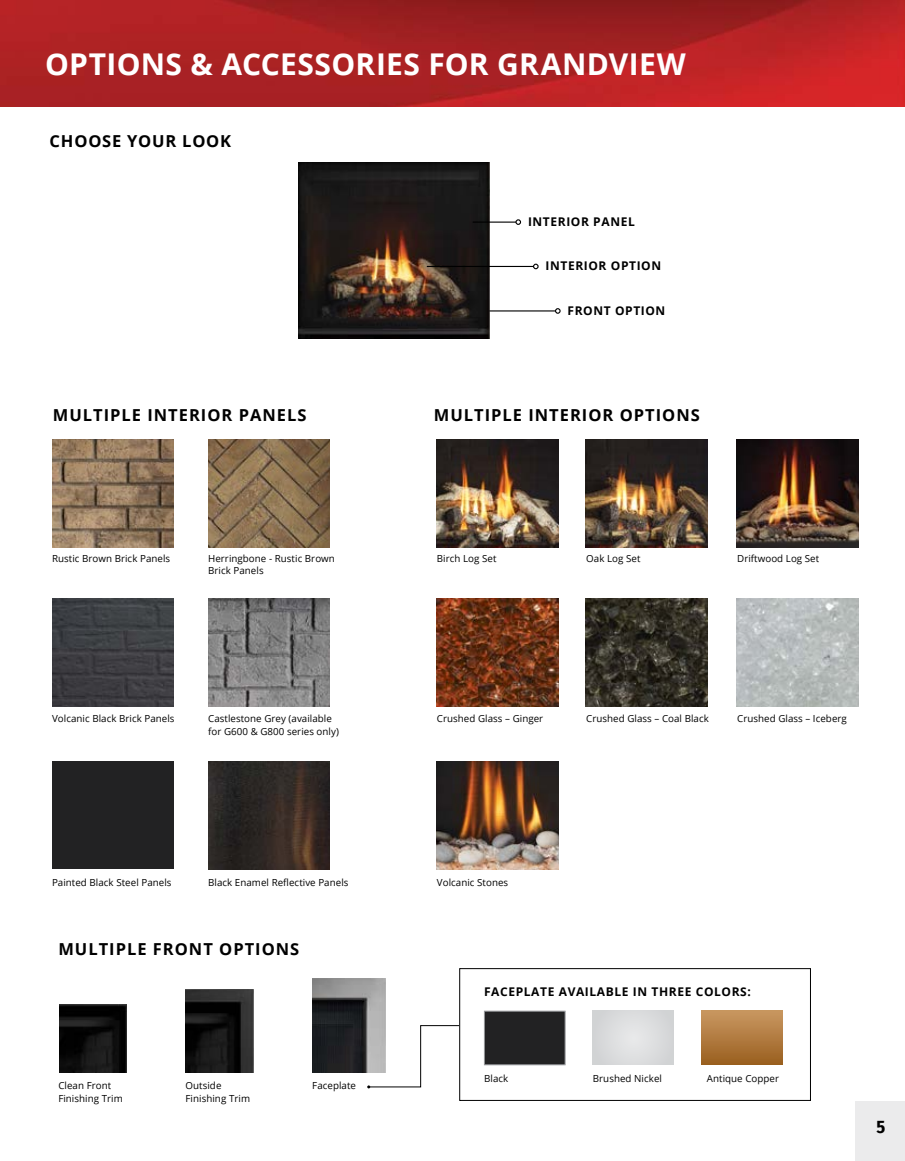
<style>
.page{position:relative;width:905px;height:1161px;background:#fff}
.page>*{position:absolute;margin:0;border:0;box-sizing:border-box;transform-origin:0 0}
.t1{font:700 30px "Open Sans";letter-spacing:.005em;color:#fff}
.t2{font:700 18px "Fira Sans Condensed";color:#000}
.t3{font:700 16.5px "Open Sans";letter-spacing:.06em;color:#000}
.t4{font:700 12px "Open Sans";letter-spacing:.05em;color:#000}
.t5{font:9.75px/13.5px "Open Sans";letter-spacing:.005em;color:#000}
</style>
<div class="page">
<div style="left:855px;top:1102px;width:49px;height:59px;background:#ebebec"></div>
<img style="left:1px;top:0;width:903px;height:107px">
<hr style="left:0;top:683px;width:1px;height:38px;background:#ebebec">
<svg style="left:0;top:0;width:1px;height:107px"></svg>
<img style="left:298px;top:163px;width:191px;height:175px">
<hr style="left:472px;top:222px;width:44px;height:1px;background:#000">
<svg style="left:515px;top:219px;width:6px;height:6px"></svg>
<hr style="left:427px;top:266px;width:106px;height:1px;background:#000">
<svg style="left:533px;top:264px;width:5px;height:5px"></svg>
<hr style="left:489px;top:310px;width:66px;height:2px;background:#000">
<svg style="left:555px;top:308px;width:5px;height:6px"></svg>
<img style="left:52px;top:440px;width:121px;height:108px">
<img style="left:208px;top:598px;width:122px;height:108px">
<img style="left:208px;top:440px;width:122px;height:108px">
<img style="left:52px;top:598px;width:121px;height:108px">
<img style="left:208px;top:761px;width:122px;height:108px">
<div style="left:52px;top:761px;width:121px;height:108px;background:#222223"></div>
<img style="left:437px;top:598px;width:121px;height:108px">
<img style="left:736px;top:598px;width:122px;height:108px">
<div style="left:484px;top:1011px;width:81px;height:54px;background:#222223;border:1px solid #939598"></div>
<div style="left:593px;top:1011px;width:81px;height:54px;background:#dbdcdd"></div>
<div style="left:701px;top:1011px;width:81px;height:54px;background:linear-gradient(to bottom,#c99761,#9a6020)"></div>
<img style="left:312px;top:978px;width:73px;height:94px">
<img style="left:185px;top:989px;width:68px;height:83px">
<img style="left:59px;top:1005px;width:68px;height:67px">
<svg style="left:367px;top:1025px;width:92px;height:63px"></svg>
<div style="left:459px;top:968px;width:351px;height:133px;border:1px solid #000"></div>
<img style="left:437px;top:440px;width:121px;height:108px">
<img style="left:585px;top:440px;width:122px;height:108px">
<img style="left:736px;top:440px;width:122px;height:108px">
<img style="left:437px;top:761px;width:121px;height:108px">
<img style="left:585px;top:598px;width:122px;height:108px">
<h1 class="t1" style="left:45px;top:43px;width:642px">OPTIONS &amp; ACCESSORIES FOR GRANDVIEW</h1>
<h3 class="t3" style="left:50px;top:129px;width:183px">CHOOSE YOUR LOOK</h3>
<p class="t4" style="left:528px;top:213px;width:108px">INTERIOR PANEL</p>
<p class="t4" style="left:545px;top:257px;width:117px">INTERIOR OPTION</p>
<p class="t4" style="left:567px;top:302px;width:99px">FRONT OPTION</p>
<h3 class="t3" style="left:53px;top:403px;width:255px">MULTIPLE INTERIOR PANELS</h3>
<h3 class="t3" style="left:434px;top:403px;width:267px">MULTIPLE INTERIOR OPTIONS</h3>
<p class="t5" style="left:52px;top:551px;width:120px">Rustic Brown Brick Panels</p>
<p class="t5" style="left:208px;top:552px;width:128px;line-height:12px">Herringbone - Rustic Brown<br>Brick Panels</p>
<p class="t5" style="left:437px;top:551px;width:61px">Birch Log Set</p>
<p class="t5" style="left:586px;top:551px;width:56px">Oak Log Set</p>
<p class="t5" style="left:737px;top:551px;width:84px">Driftwood Log Set</p>
<p class="t5" style="left:52px;top:711px;width:124px">Volcanic Black Brick Panels</p>
<p class="t5" style="left:208px;top:711px;width:132px">Castlestone Grey (available for G600 &amp; G800 series only)</p>
<p class="t5" style="left:437px;top:711px;width:108px">Crushed Glass – Ginger</p>
<p class="t5" style="left:586px;top:711px;width:124px">Crushed Glass – Coal Black</p>
<p class="t5" style="left:737px;top:711px;width:111px">Crushed Glass – Iceberg</p>
<p class="t5" style="left:52px;top:875px;width:121px">Painted Black Steel Panels</p>
<p class="t5" style="left:208px;top:875px;width:142px">Black Enamel Reflective Panels</p>
<h3 class="t3" style="left:58px;top:937px;width:242px">MULTIPLE FRONT OPTIONS</h3>
<p class="t5" style="left:58px;top:1078px;width:66px">Clean Front<br>Finishing Trim</p>
<p class="t5" style="left:185px;top:1078px;width:66px">Outside<br>Finishing Trim</p>
<p class="t5" style="left:312px;top:1078px;width:45px">Faceplate</p>
<p class="t5" style="left:437px;top:875px;width:73px">Volcanic Stones</p>
<p class="t4" style="left:484px;top:983px;width:268px">FACEPLATE AVAILABLE IN THREE COLORS:</p>
<p class="t5" style="left:484px;top:1071px;width:26px">Black</p>
<p class="t5" style="left:593px;top:1071px;width:71px">Brushed Nickel</p>
<p class="t5" style="left:707px;top:1071px;width:74px">Antique Copper</p>
<h2 class="t2" style="left:876px;top:1112px;width:10px">5</h2>
</div>
